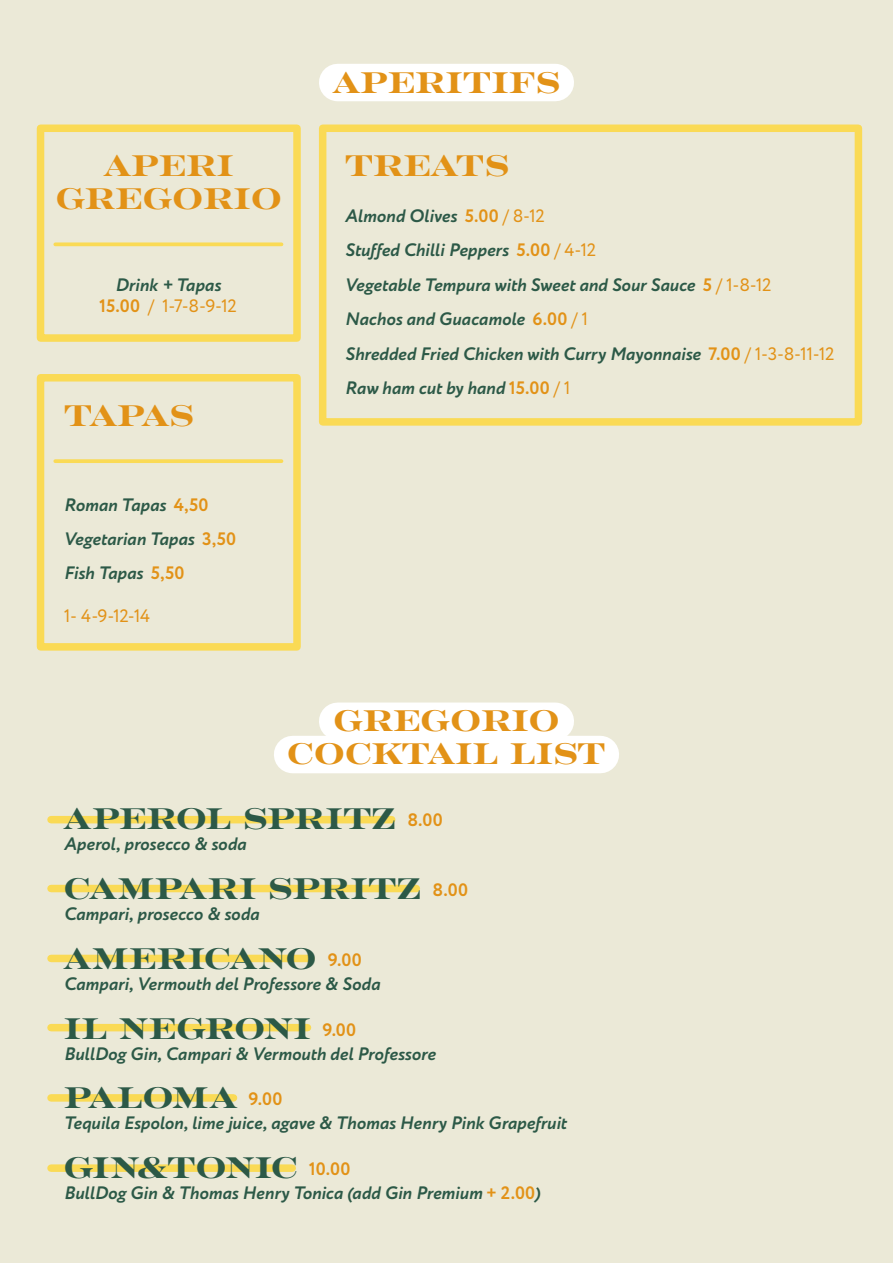
<style>
.page{position:relative;width:893px;height:1263px;background:#ebe9d7}
.page>*{position:absolute;margin:0;border:0;box-sizing:border-box;transform-origin:0 0}
.t1{font:30px "Rosella Solid";color:#2c5947}
.t2{font:30px/33px "Rosella Solid";color:#e29217;text-align:center}
.t3{font:italic 700 18px/34.3px "Circe";letter-spacing:-.005em;color:#2c5947}
.t4{font:18px "Circe";color:#e29217}
.s1{font-style:normal;color:#e29217}
.s2{font-weight:400;font-style:normal;color:#e29217}
.s3{font-family:"Circe";font-weight:700;font-size:18px;color:#e29217}
</style>
<div class="page">
<div style="left:338px;top:64px;width:217px;height:37px;background:#fff"></div>
<div style="left:338px;top:702px;width:217px;height:38px;background:#fff"></div>
<div style="left:293px;top:736px;width:307px;height:37px;background:#fff"></div>
<div style="left:51px;top:816px;width:341px;height:7px;background:#fada55"></div>
<div style="left:51px;top:885px;width:365px;height:7px;background:#fada55"></div>
<div style="left:51px;top:955px;width:260px;height:7px;background:#fada55"></div>
<div style="left:51px;top:1024px;width:256px;height:7px;background:#fada55"></div>
<div style="left:51px;top:1094px;width:183px;height:8px;background:#fada55"></div>
<div style="left:51px;top:1164px;width:241px;height:8px;background:#fada55"></div>
<div style="left:319px;top:125px;width:543px;height:301px;border:8px solid #fada55"></div>
<svg style="left:55px;top:242px;width:226px;height:4px"></svg>
<div style="left:37px;top:125px;width:264px;height:217px;border:8px solid #fada55"></div>
<svg style="left:55px;top:459px;width:226px;height:4px"></svg>
<div style="left:37px;top:374px;width:264px;height:277px;border:8px solid #fada55"></div>
<h1 class="t2" style="left:56px;top:147px;width:227px">APERI<br>GREGORIO</h1>
<p class="t3" style="left:99px;top:275px;width:139px;line-height:21.6px;text-align:center">Drink + Tapas<br><span class="s1">15.00</span> <span class="s2">/ 1-7-8-9-12</span></p>
<h1 class="t2" style="left:64px;top:396px;width:132px">TAPAS</h1>
<p class="t3" style="left:64px;top:488px;width:174px">Roman Tapas <span class="s1">4,50<br></span>Vegetarian Tapas <span class="s1">3,50<br></span>Fish Tapas <span class="s1">5,50</span></p>
<p class="t4" style="left:64px;top:604px;width:88px">1- 4-9-12-14</p>
<h1 class="t2" style="left:333px;top:63px;width:229px">APERITIFS</h1>
<h1 class="t2" style="left:345px;top:147px;width:166px">TREATS</h1>
<p class="t3" style="left:345px;top:200px;width:491px">Almond Olives <span class="s1">5.00</span> <span class="s2">/ 8-12<br></span>Stuffed Chilli Peppers <span class="s1">5.00</span> <span class="s2">/ 4-12<br></span>Vegetable Tempura with Sweet and Sour Sauce <span class="s1">5</span> <span class="s2">/ 1-8-12<br></span>Nachos and Guacamole <span class="s1">6.00</span> <span class="s2">/ 1<br></span>Shredded Fried Chicken with Curry Mayonnaise <span class="s1">7.00</span> <span class="s2">/ 1-3-8-11-12<br></span>Raw ham cut by hand <span class="s1">15.00</span> <span class="s2">/ 1</span></p>
<h1 class="t2" style="left:287px;top:702px;width:320px">GREGORIO<br>COCKTAIL LIST</h1>
<h1 class="t1" style="left:64px;top:793px;width:381px">APEROL SPRITZ <span class="s3">8.00</span></h1>
<p class="t3" style="left:64px;top:828px;width:184px">Aperol, prosecco &amp; soda</p>
<h1 class="t1" style="left:64px;top:862px;width:406px">CAMPARI SPRITZ <span class="s3">8.00</span></h1>
<p class="t3" style="left:64px;top:898px;width:197px">Campari, prosecco &amp; soda</p>
<h1 class="t1" style="left:64px;top:932px;width:300px">AMERICANO <span class="s3">9.00</span></h1>
<p class="t3" style="left:64px;top:967px;width:318px">Campari, Vermouth del Professore &amp; Soda</p>
<h1 class="t1" style="left:64px;top:1002px;width:294px">IL NEGRONI <span class="s3">9.00</span></h1>
<p class="t3" style="left:64px;top:1037px;width:373px">BullDog Gin, Campari &amp; Vermouth del Professore</p>
<h1 class="t1" style="left:64px;top:1072px;width:220px">PALOMA <span class="s3">9.00</span></h1>
<p class="t3" style="left:64px;top:1107px;width:505px">Tequila Espolon, lime juice, agave &amp; Thomas Henry Pink Grapefruit</p>
<h1 class="t1" style="left:64px;top:1141px;width:288px">GIN&amp;TONIC <span class="s3">10.00</span></h1>
<p class="t3" style="left:64px;top:1177px;width:478px">BullDog Gin &amp; Thomas Henry Tonica (add Gin Premium <span class="s1">+ 2.00</span>)</p>
</div>
